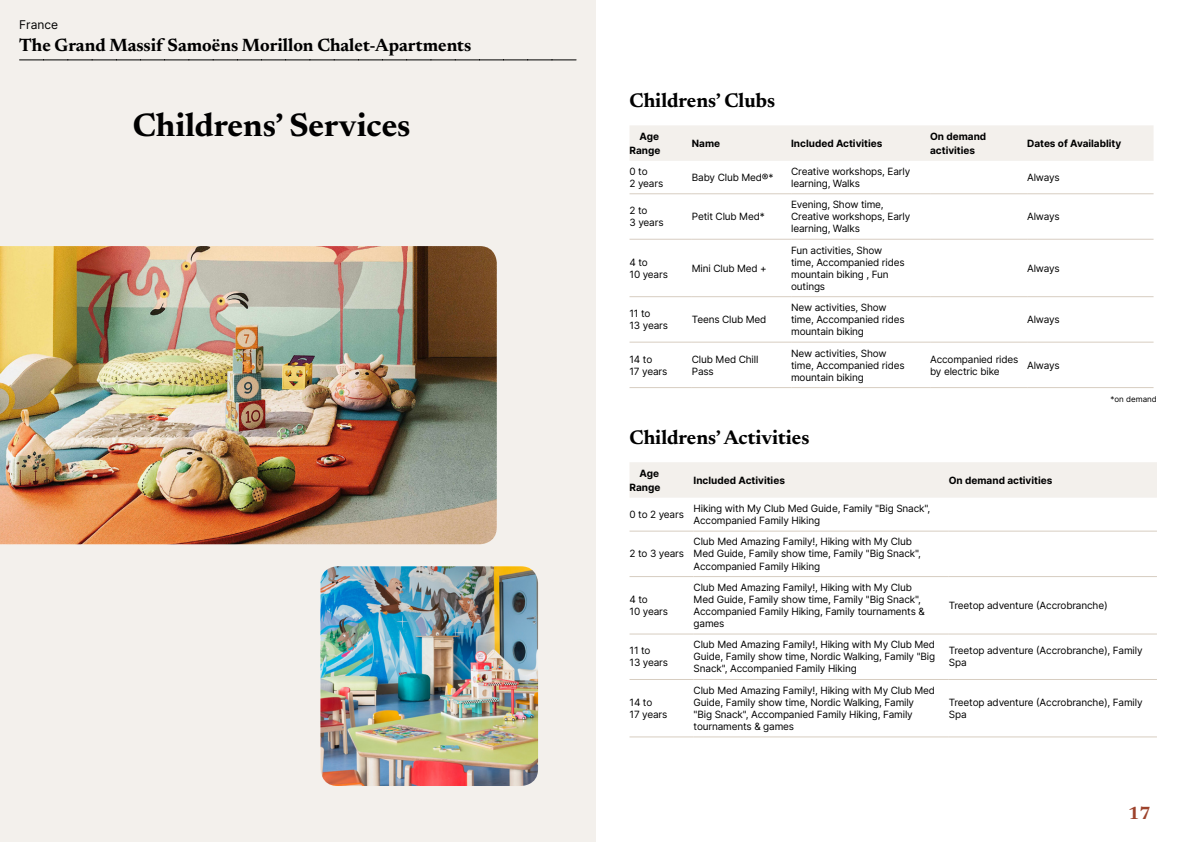
<style>
.page{position:relative;width:1191px;height:842px;background:#fff}
.page>*{position:absolute;margin:0;border:0;box-sizing:border-box;transform-origin:0 0}
.t1{font:700 33px "Newsreader 24 pt";color:#000}
.t2{font:700 20px "Newsreader 24 pt";color:#000}
.t3{font:700 18px "Newsreader 24 pt";color:#000}
.t4{font:700 18px "Newsreader 24 pt";color:#9d432c}
.t5{font:12px "Inter";color:#000}
.t6{font:10px/12px "Inter";letter-spacing:-.015em;color:#000}
.t7{font:700 10px/14px "Inter";color:#000;text-align:right}
.t8{font:8px "Inter";color:#000}
</style>
<div class="page">
<div style="left:0;top:0;width:595px;height:842px;background:#f3f0ec"></div>
<img style="left:0;top:246px;width:497px;height:298px">
<img style="left:320px;top:566px;width:218px;height:220px">
<svg style="left:20px;top:60px;width:556px;height:1px"></svg>
<div style="left:630px;top:125px;width:523px;height:36px;background:#f3f0ec"></div>
<hr style="left:629px;top:193px;width:63px;height:1px;background:#d7cdc1">
<hr style="left:692px;top:193px;width:99px;height:1px;background:#d7cdc1">
<hr style="left:791px;top:193px;width:139px;height:1px;background:#d7cdc1">
<hr style="left:930px;top:193px;width:97px;height:1px;background:#d7cdc1">
<hr style="left:1027px;top:193px;width:126px;height:1px;background:#d7cdc1">
<hr style="left:629px;top:239px;width:63px;height:1px;background:#d7cdc1">
<hr style="left:692px;top:239px;width:99px;height:1px;background:#d7cdc1">
<hr style="left:791px;top:239px;width:139px;height:1px;background:#d7cdc1">
<hr style="left:930px;top:239px;width:97px;height:1px;background:#d7cdc1">
<hr style="left:1027px;top:239px;width:126px;height:1px;background:#d7cdc1">
<hr style="left:629px;top:296px;width:63px;height:1px;background:#d7cdc1">
<hr style="left:692px;top:296px;width:99px;height:1px;background:#d7cdc1">
<hr style="left:791px;top:296px;width:139px;height:1px;background:#d7cdc1">
<hr style="left:930px;top:296px;width:97px;height:1px;background:#d7cdc1">
<hr style="left:1027px;top:296px;width:126px;height:1px;background:#d7cdc1">
<hr style="left:629px;top:342px;width:63px;height:1px;background:#d7cdc1">
<hr style="left:692px;top:342px;width:99px;height:1px;background:#d7cdc1">
<hr style="left:791px;top:342px;width:139px;height:1px;background:#d7cdc1">
<hr style="left:930px;top:342px;width:97px;height:1px;background:#d7cdc1">
<hr style="left:1027px;top:342px;width:126px;height:1px;background:#d7cdc1">
<hr style="left:629px;top:387px;width:63px;height:1px;background:#d7cdc1">
<hr style="left:692px;top:387px;width:99px;height:1px;background:#d7cdc1">
<hr style="left:791px;top:387px;width:139px;height:1px;background:#d7cdc1">
<hr style="left:930px;top:387px;width:97px;height:1px;background:#d7cdc1">
<hr style="left:1027px;top:387px;width:126px;height:1px;background:#d7cdc1">
<div style="left:630px;top:462px;width:527px;height:36px;background:#f3f0ec"></div>
<hr style="left:629px;top:531px;width:64px;height:1px;background:#d7cdc1">
<hr style="left:693px;top:531px;width:255px;height:1px;background:#d7cdc1">
<hr style="left:948px;top:531px;width:209px;height:1px;background:#d7cdc1">
<hr style="left:629px;top:576px;width:64px;height:1px;background:#d7cdc1">
<hr style="left:693px;top:576px;width:255px;height:1px;background:#d7cdc1">
<hr style="left:948px;top:576px;width:209px;height:1px;background:#d7cdc1">
<hr style="left:629px;top:633px;width:64px;height:1px;background:#d7cdc1">
<hr style="left:693px;top:633px;width:255px;height:1px;background:#d7cdc1">
<hr style="left:948px;top:633px;width:209px;height:1px;background:#d7cdc1">
<hr style="left:629px;top:679px;width:64px;height:1px;background:#d7cdc1">
<hr style="left:693px;top:679px;width:255px;height:1px;background:#d7cdc1">
<hr style="left:948px;top:679px;width:209px;height:1px;background:#d7cdc1">
<hr style="left:629px;top:736px;width:64px;height:1px;background:#d7cdc1">
<hr style="left:693px;top:736px;width:255px;height:1px;background:#d7cdc1">
<hr style="left:948px;top:736px;width:209px;height:1px;background:#d7cdc1">
<p class="t5" style="left:19px;top:15px;width:40px">France</p>
<h3 class="t3" style="left:19px;top:32px;width:454px">The Grand Massif Samoëns Morillon Chalet-Apartments</h3>
<h1 class="t1" style="left:133px;top:101px;width:279px">Childrens’ Services</h1>
<h2 class="t2" style="left:629px;top:86px;width:147px">Childrens’ Clubs</h2>
<p class="t7" style="left:629px;top:129px;width:32px">Age<br>Range</p>
<p class="t7" style="left:692px;top:136px;width:30px">Name</p>
<p class="t7" style="left:791px;top:136px;width:93px">Included Activities</p>
<p class="t7" style="left:930px;top:129px;width:58px;text-align:left">On demand activities</p>
<p class="t7" style="left:1027px;top:136px;width:96px">Dates of Availablity</p>
<p class="t6" style="left:629px;top:165px;width:35px">0 to<br>2 years</p>
<p class="t6" style="left:692px;top:171px;width:83px">Baby Club Med®*</p>
<p class="t6" style="left:791px;top:165px;width:121px">Creative workshops, Early learning, Walks</p>
<p class="t6" style="left:1027px;top:171px;width:34px">Always</p>
<p class="t6" style="left:629px;top:204px;width:36px">2 to<br>3 years</p>
<p class="t6" style="left:692px;top:210px;width:74px">Petit Club Med*</p>
<p class="t6" style="left:791px;top:198px;width:121px">Evening, Show time,<br>Creative workshops, Early learning, Walks</p>
<p class="t6" style="left:1027px;top:210px;width:34px">Always</p>
<p class="t6" style="left:629px;top:256px;width:40px">4 to<br>10 years</p>
<p class="t6" style="left:692px;top:262px;width:76px">Mini Club Med +</p>
<p class="t6" style="left:629px;top:307px;width:40px">11 to<br>13 years</p>
<p class="t6" style="left:692px;top:313px;width:76px">Teens Club Med</p>
<p class="t6" style="left:791px;top:244px;width:115px">Fun activities, Show time, Accompanied rides mountain biking , Fun outings</p>
<p class="t6" style="left:791px;top:301px;width:115px">New activities, Show time, Accompanied rides mountain biking</p>
<p class="t6" style="left:1027px;top:262px;width:34px">Always</p>
<p class="t6" style="left:1027px;top:313px;width:34px">Always</p>
<p class="t6" style="left:629px;top:353px;width:39px">14 to<br>17 years</p>
<p class="t6" style="left:692px;top:353px;width:68px">Club Med Chill<br>Pass</p>
<p class="t6" style="left:791px;top:347px;width:115px">New activities, Show time, Accompanied rides mountain biking</p>
<p class="t6" style="left:930px;top:353px;width:90px">Accompanied rides by electric bike</p>
<p class="t6" style="left:1027px;top:359px;width:34px">Always</p>
<h2 class="t2" style="left:629px;top:423px;width:181px">Childrens’ Activities</h2>
<p class="t7" style="left:629px;top:466px;width:32px">Age<br>Range</p>
<p class="t7" style="left:693px;top:473px;width:93px">Included Activities</p>
<p class="t7" style="left:948px;top:473px;width:105px">On demand activities</p>
<p class="t6" style="left:629px;top:508px;width:56px">0 to 2 years</p>
<p class="t6" style="left:693px;top:502px;width:238px">Hiking with My Club Med Guide, Family "Big Snack",<br>Accompanied Family Hiking</p>
<p class="t6" style="left:629px;top:548px;width:56px">2 to 3 years</p>
<p class="t6" style="left:693px;top:536px;width:229px">Club Med Amazing Family!, Hiking with My Club<br>Med Guide, Family show time, Family "Big Snack",<br>Accompanied Family Hiking</p>
<p class="t8" style="left:1110px;top:393px;width:48px">*on demand</p>
<p class="t6" style="left:629px;top:593px;width:40px">4 to<br>10 years</p>
<p class="t6" style="left:693px;top:581px;width:233px">Club Med Amazing Family!, Hiking with My Club Med Guide, Family show time, Family "Big Snack", Accompanied Family Hiking, Family tournaments &amp; games</p>
<p class="t6" style="left:948px;top:599px;width:160px">Treetop adventure (Accrobranche)</p>
<p class="t6" style="left:629px;top:644px;width:40px">11 to<br>13 years</p>
<p class="t6" style="left:693px;top:638px;width:243px;text-align:justify">Club Med Amazing Family!, Hiking with My Club Med Guide, Family show time, Nordic Walking, Family "Big Snack", Accompanied Family Hiking</p>
<p class="t6" style="left:948px;top:644px;width:195px">Treetop adventure (Accrobranche), Family<br>Spa</p>
<p class="t6" style="left:629px;top:696px;width:39px">14 to<br>17 years</p>
<p class="t6" style="left:693px;top:684px;width:243px">Club Med Amazing Family!, Hiking with My Club Med Guide, Family show time, Nordic Walking, Family "Big Snack", Accompanied Family Hiking, Family tournaments &amp; games</p>
<p class="t6" style="left:948px;top:696px;width:195px">Treetop adventure (Accrobranche), Family<br>Spa</p>
<h3 class="t4" style="left:1128px;top:800px;width:24px">17</h3>
</div>
